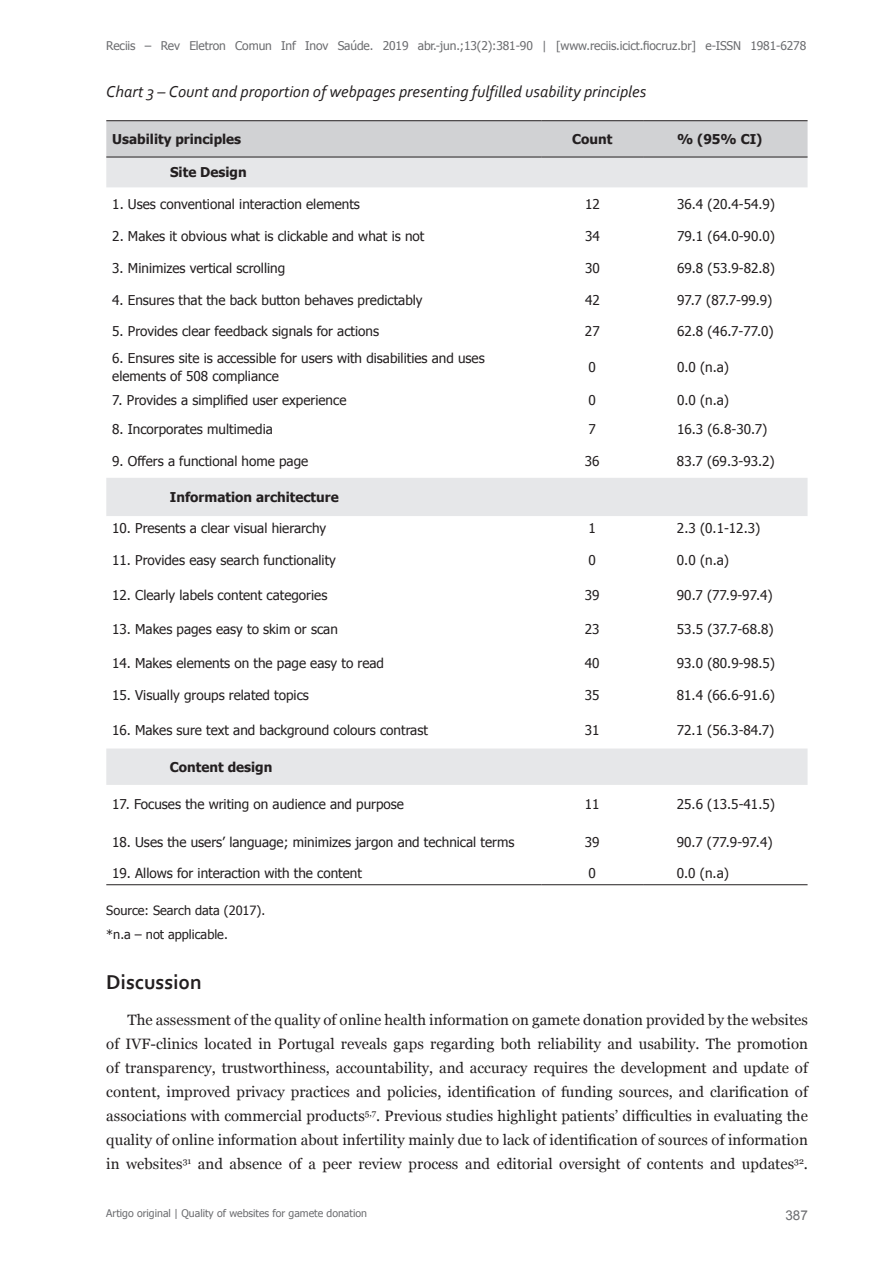
<style>
.page{position:relative;width:893px;height:1263px;background:#fff}
.page>*{position:absolute;margin:0;border:0;box-sizing:border-box;transform-origin:0 0}
.t1{font:700 21px "Corbel";color:#231f20}
.t2{font:italic 16.5px "Corbel";color:#231f20}
.t3{font:15px/24px "Georgia";color:#231f20;text-align:justify}
.t4{font:13.5px/18px "Tahoma";color:#231f20}
.t5{font:700 13.5px "Tahoma";color:#231f20}
.t6{font:13.5px "Arial";color:#6c6d70}
.t7{font:12.75px/24px "Tahoma";color:#231f20}
.t8{font:12px "Tahoma";letter-spacing:-.01em;color:#6c6d70}
.t9{font:10.5px "Tahoma";color:#6c6d70}
</style>
<div class="page">
<div style="left:106px;top:121px;width:702px;height:36px;background:#d1d2d4"></div>
<svg style="left:106px;top:158px;width:702px;height:627px"></svg>
<hr style="left:106px;top:120px;width:436px;height:1px;background:#231f20">
<hr style="left:542px;top:120px;width:101px;height:1px;background:#231f20">
<hr style="left:643px;top:120px;width:165px;height:1px;background:#231f20">
<hr style="left:106px;top:157px;width:436px;height:1px;background:#231f20">
<hr style="left:542px;top:157px;width:101px;height:1px;background:#231f20">
<hr style="left:643px;top:157px;width:165px;height:1px;background:#231f20">
<hr style="left:106px;top:884px;width:436px;height:1px;background:#231f20">
<hr style="left:542px;top:884px;width:101px;height:1px;background:#231f20">
<hr style="left:643px;top:884px;width:165px;height:1px;background:#231f20">
<p class="t8" style="left:106px;top:38px;width:701px">Reciis – Rev Eletron Comun Inf Inov Saúde. 2019 abr.-jun.;13(2):381-90 | [www.reciis.icict.fiocruz.br] e-ISSN 1981-6278</p>
<p class="t2" style="left:106px;top:82px;width:541px">Chart 3 – Count and proportion of webpages presenting fulfilled usability principles</p>
<p class="t5" style="left:112px;top:130px;width:130px">Usability principles</p>
<p class="t5" style="left:572px;top:130px;width:42px">Count</p>
<p class="t5" style="left:677px;top:130px;width:87px">% (95% CI)</p>
<p class="t5" style="left:170px;top:163px;width:78px">Site Design</p>
<p class="t4" style="left:112px;top:194px;width:249px">1. Uses conventional interaction elements</p>
<p class="t4" style="left:585px;top:194px;width:16px">12</p>
<p class="t4" style="left:677px;top:194px;width:99px">36.4 (20.4-54.9)</p>
<p class="t4" style="left:112px;top:226px;width:314px">2. Makes it obvious what is clickable and what is not</p>
<p class="t4" style="left:585px;top:226px;width:16px">34</p>
<p class="t4" style="left:677px;top:226px;width:99px">79.1 (64.0-90.0)</p>
<p class="t4" style="left:112px;top:258px;width:174px">3. Minimizes vertical scrolling</p>
<p class="t4" style="left:585px;top:258px;width:16px">30</p>
<p class="t4" style="left:677px;top:258px;width:100px">69.8 (53.9-82.8)</p>
<p class="t4" style="left:112px;top:290px;width:312px">4. Ensures that the back button behaves predictably</p>
<p class="t4" style="left:585px;top:290px;width:16px">42</p>
<p class="t4" style="left:677px;top:290px;width:97px">97.7 (87.7-99.9)</p>
<p class="t4" style="left:112px;top:322px;width:268px">5. Provides clear feedback signals for actions</p>
<p class="t4" style="left:585px;top:322px;width:16px">27</p>
<p class="t4" style="left:677px;top:322px;width:98px">62.8 (46.7-77.0)</p>
<p class="t4" style="left:112px;top:349px;width:374px">6. Ensures site is accessible for users with disabilities and uses elements of 508 compliance</p>
<p class="t4" style="left:589px;top:358px;width:9px">0</p>
<p class="t4" style="left:677px;top:358px;width:54px">0.0 (n.a)</p>
<p class="t4" style="left:112px;top:391px;width:236px">7. Provides a simplified user experience</p>
<p class="t4" style="left:589px;top:391px;width:9px">0</p>
<p class="t4" style="left:677px;top:391px;width:54px">0.0 (n.a)</p>
<p class="t4" style="left:112px;top:419px;width:162px">8. Incorporates multimedia</p>
<p class="t4" style="left:589px;top:419px;width:9px">7</p>
<p class="t4" style="left:677px;top:419px;width:92px">16.3 (6.8-30.7)</p>
<p class="t4" style="left:112px;top:452px;width:198px">9. Offers a functional home page</p>
<p class="t4" style="left:585px;top:452px;width:16px">36</p>
<p class="t4" style="left:677px;top:452px;width:99px">83.7 (69.3-93.2)</p>
<p class="t5" style="left:170px;top:488px;width:170px">Information architecture</p>
<p class="t4" style="left:112px;top:519px;width:216px">10. Presents a clear visual hierarchy</p>
<p class="t4" style="left:589px;top:519px;width:9px">1</p>
<p class="t4" style="left:677px;top:519px;width:85px">2.3 (0.1-12.3)</p>
<p class="t4" style="left:112px;top:550px;width:225px">11. Provides easy search functionality</p>
<p class="t4" style="left:589px;top:550px;width:9px">0</p>
<p class="t4" style="left:677px;top:550px;width:54px">0.0 (n.a)</p>
<p class="t4" style="left:112px;top:585px;width:217px">12. Clearly labels content categories</p>
<p class="t4" style="left:585px;top:585px;width:16px">39</p>
<p class="t4" style="left:677px;top:585px;width:97px">90.7 (77.9-97.4)</p>
<p class="t4" style="left:112px;top:619px;width:227px">13. Makes pages easy to skim or scan</p>
<p class="t4" style="left:585px;top:619px;width:16px">23</p>
<p class="t4" style="left:677px;top:619px;width:98px">53.5 (37.7-68.8)</p>
<p class="t4" style="left:112px;top:653px;width:273px">14. Makes elements on the page easy to read</p>
<p class="t4" style="left:585px;top:653px;width:16px">40</p>
<p class="t4" style="left:677px;top:653px;width:100px">93.0 (80.9-98.5)</p>
<p class="t4" style="left:112px;top:685px;width:198px">15. Visually groups related topics</p>
<p class="t4" style="left:585px;top:685px;width:16px">35</p>
<p class="t4" style="left:677px;top:685px;width:100px">81.4 (66.6-91.6)</p>
<p class="t4" style="left:112px;top:720px;width:317px">16. Makes sure text and background colours contrast</p>
<p class="t4" style="left:585px;top:720px;width:16px">31</p>
<p class="t4" style="left:677px;top:720px;width:99px">72.1 (56.3-84.7)</p>
<p class="t5" style="left:170px;top:757px;width:104px">Content design</p>
<p class="t4" style="left:112px;top:795px;width:293px">17. Focuses the writing on audience and purpose</p>
<p class="t4" style="left:585px;top:795px;width:16px">11</p>
<p class="t4" style="left:677px;top:795px;width:100px">25.6 (13.5-41.5)</p>
<p class="t4" style="left:112px;top:833px;width:404px">18. Uses the users’ language; minimizes jargon and technical terms</p>
<p class="t4" style="left:585px;top:833px;width:16px">39</p>
<p class="t4" style="left:677px;top:833px;width:97px">90.7 (77.9-97.4)</p>
<p class="t4" style="left:112px;top:864px;width:251px">19. Allows for interaction with the content</p>
<p class="t4" style="left:588px;top:864px;width:9px">0</p>
<p class="t4" style="left:677px;top:864px;width:54px">0.0 (n.a)</p>
<p class="t7" style="left:106px;top:898px;width:160px">Source: Search data (2017). *n.a – not applicable.</p>
<h1 class="t1" style="left:106px;top:969px;width:97px">Discussion</h1>
<p class="t3" style="left:106px;top:1008px;width:703px;text-indent:21px">The assessment of the quality of online health information on gamete donation provided by the websites of IVF-clinics located in Portugal reveals gaps regarding both reliability and usability. The promotion of transparency, trustworthiness, accountability, and accuracy requires the development and update of content, improved privacy practices and policies, identification of funding sources, and clarification of associations with commercial products<sup>5,7</sup>. Previous studies highlight patients’ difficulties in evaluating the quality of online information about infertility mainly due to lack of identification of sources of information in websites<sup>31</sup> and absence of a peer review process and editorial oversight of contents and updates<sup>32</sup>.</p>
<p class="t9" style="left:106px;top:1206px;width:262px">Artigo original | Quality of websites for gamete donation</p>
<p class="t6" style="left:785px;top:1206px;width:24px">387</p>
</div>
